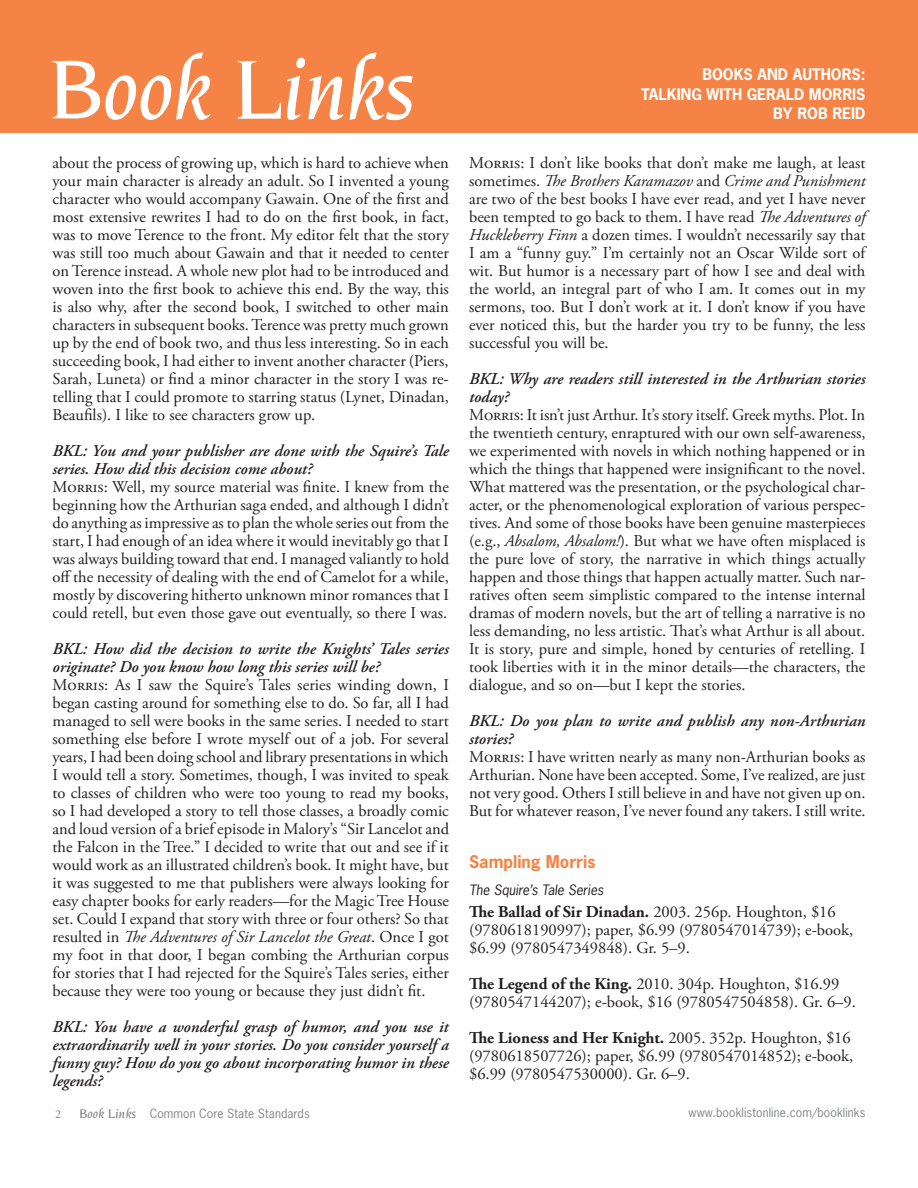
<style>
.page{position:relative;width:918px;height:1188px;background:#fff}
.page>*{position:absolute;margin:0;border:0;box-sizing:border-box;transform-origin:0 0}
.Answer{font:16.5px/18px "Adobe Garamond Pro";color:#231f20;text-align:justify}
.Question{font:italic 600 16.5px/18px "Adobe Garamond Pro";color:#231f20}
.Imp{font:16.5px/18px "Adobe Garamond Pro";color:#231f20}
.Imp2{font:16.5px/18px "Adobe Garamond Pro";color:#231f20}
.Head2{font:700 16.5px "News Gothic Std";color:#f58345}
.t1{font:700 15px/19.5px "News Gothic Std";color:#fff;text-align:right}
.Head3_after_Head2{font:italic 13.5px "News Gothic Std";color:#231f20}
.t2{font:12px "News Gothic Std";letter-spacing:.01em;color:#808285}
.t3{font:12px "Adobe Garamond Pro";color:#808285}
.s1{font-style:italic}
.s2{font-weight:700}
.s3{font-family:"Novarese";font-weight:500;font-style:italic;font-size:13.5px}
</style>
<div class="page">
<div style="left:0;top:0;width:918px;height:133px;background:#f58345"></div>
<svg style="left:296px;top:57px;width:10px;height:12px"></svg>
<svg style="left:237px;top:61px;width:44px;height:58px"></svg>
<svg style="left:287px;top:76px;width:14px;height:44px"></svg>
<svg style="left:308px;top:76px;width:36px;height:44px"></svg>
<svg style="left:350px;top:52px;width:62px;height:68px"></svg>
<svg style="left:52px;top:52px;width:159px;height:68px"></svg>
<p class="Answer" style="left:52px;top:154px;width:398px">about the process of growing up, which is hard to achieve when your main character is already an adult. So I invented a young character who would accompany Gawain. One of the first and most extensive rewrites I had to do on the first book, in fact, was to move Terence to the front. My editor felt that the story was still too much about Gawain and that it needed to center on Terence instead. A whole new plot had to be introduced and woven into the first book to achieve this end. By the way, this is also why, after the second book, I switched to other main characters in subsequent books. Terence was pretty much grown up by the end of book two, and thus less interesting. So in each succeeding book, I had either to invent another character (Piers, Sarah, Luneta) or find a minor character in the story I was re&shy;telling that I could promote to starring status (Lynet, Dinadan, Beaufils). I like to see characters grow up.</p>
<p class="Question" style="left:52px;top:442px;width:398px">BKL: You and your publisher are done with the Squire’s Tale series. How did this decision come about?</p>
<p class="Answer" style="left:52px;top:478px;width:398px">Morris: Well, my source material was finite. I knew from the beginning how the Arthurian saga ended, and although I didn’t do anything as impressive as to plan the whole series out from the start, I had enough of an idea where it would inevitably go that I was always building toward that end. I managed valiantly to hold off the necessity of dealing with the end of Camelot for a while, mostly by discovering hitherto unknown minor romances that I could retell, but even those gave out eventually, so there I was.</p>
<p class="Question" style="left:52px;top:640px;width:398px">BKL: How did the decision to write the Knights’ Tales series originate? Do you know how long this series will be?</p>
<p class="Answer" style="left:52px;top:676px;width:398px">Morris: As I saw the Squire’s Tales series winding down, I began casting around for something else to do. So far, all I had managed to sell were books in the same series. I needed to start something else before I wrote myself out of a job. For several years, I had been doing school and library presentations in which I would tell a story. Sometimes, though, I was invited to speak to classes of children who were too young to read my books, so I had developed a story to tell those classes, a broadly comic and loud version of a brief episode in Malory’s “Sir Lancelot and the Falcon in the Tree.” I decided to write that out and see if it would work as an illustrated children’s book. It might have, but it was suggested to me that publishers were always looking for easy chapter books for early readers—for the Magic Tree House set. Could I expand that story with three or four others? So that resulted in <span class="s1">The Adventures of Sir Lancelot the Great</span>. Once I got my foot in that door, I began combing the Arthurian corpus for stories that I had rejected for the Squire’s Tales series, either because they were too young or because they just didn’t fit.</p>
<p class="Question" style="left:52px;top:1018px;width:398px;text-align:justify">BKL: You have a wonderful grasp of humor, and you use it extraordinarily well in your stories. Do you consider yourself a funny guy? How do you go about incorporating humor in these legends?</p>
<p class="t1" style="left:641px;top:65px;width:226px">BOOKS AND AUTHORS:<br>TALKING WITH GERALD MORRIS<br>BY ROB REID</p>
<p class="Answer" style="left:469px;top:154px;width:398px">Morris: I don’t like books that don’t make me laugh, at least sometimes. <span class="s1">The Brothers Karamazov</span> and <span class="s1">Crime and Punishment </span>are two of the best books I have ever read, and yet I have never been tempted to go back to them. I have read <span class="s1">The Adventures of Huckleberry Finn</span> a dozen times. I wouldn’t necessarily say that I am a “funny guy.” I’m certainly not an Oscar Wilde sort of wit. But humor is a necessary part of how I see and deal with the world, an integral part of who I am. It comes out in my sermons, too. But I don’t work at it. I don’t know if you have ever noticed this, but the harder you try to be funny, the less successful you will be.</p>
<p class="Question" style="left:469px;top:370px;width:398px">BKL: Why are readers still interested in the Arthurian stories today?</p>
<p class="Answer" style="left:469px;top:406px;width:398px">Morris: It isn’t just Arthur. It’s story itself. Greek myths. Plot. In the twentieth century, enraptured with our own self-awareness, we experimented with novels in which nothing happened or in which the things that happened were insignificant to the novel.<br>What mattered was the presentation, or the psychological char&shy;acter, or the phenomenological exploration of various perspec&shy;tives. And some of those books have been genuine masterpieces (e.g., <span class="s1">Absalom, Absalom!</span>). But what we have often misplaced is the pure love of story, the narrative in which things actually happen and those things that happen actually matter. Such nar&shy;ratives often seem simplistic compared to the intense internal dramas of modern novels, but the art of telling a narrative is no less demanding, no less artistic. That’s what Arthur is all about.<br>It is story, pure and simple, honed by centuries of retelling. I took liberties with it in the minor details—the characters, the dialogue, and so on—but I kept the stories.</p>
<p class="Question" style="left:469px;top:712px;width:398px">BKL: Do you plan to write and publish any non-Arthurian stories?</p>
<p class="Answer" style="left:469px;top:748px;width:398px">Morris: I have written nearly as many non-Arthurian books as Arthurian. None have been accepted. Some, I’ve realized, are just not very good. Others I still believe in and have not given up on.<br>But for whatever reason, I’ve never found any takers. I still write.</p>
<p class="Head2" style="left:469px;top:851px;width:128px">Sampling Morris</p>
<p class="Head3_after_Head2" style="left:469px;top:881px;width:136px">The Squire’s Tale Series</p>
<p class="Imp2" style="left:469px;top:904px;width:386px"><span class="s2">The Ballad of Sir Dinadan.</span> 2003. 256p. Houghton, $16 (9780618190997); paper, $6.99 (9780547014739); e-book, $6.99 (9780547349848). Gr. 5–9.</p>
<p class="Imp" style="left:469px;top:976px;width:388px"><span class="s2">The Legend of the King.</span> 2010. 304p. Houghton, $16.99 (9780547144207); e-book, $16 (9780547504858). Gr. 6–9.</p>
<p class="Imp" style="left:469px;top:1030px;width:386px"><span class="s2">The Lioness and Her Knight.</span> 2005. 352p. Houghton, $16 (9780618507726); paper, $6.99 (9780547014852); e-book, $6.99 (9780547530000). Gr. 6–9.</p>
<p class="t3" style="left:55px;top:1107px;width:7px">2</p>
<p class="t2" style="left:79px;top:1106px;width:232px"><span class="s3">Book Links</span> Common Core State Standards</p>
<p class="t2" style="left:689px;top:1105px;width:178px">www.booklistonline.com/booklinks</p>
</div>
